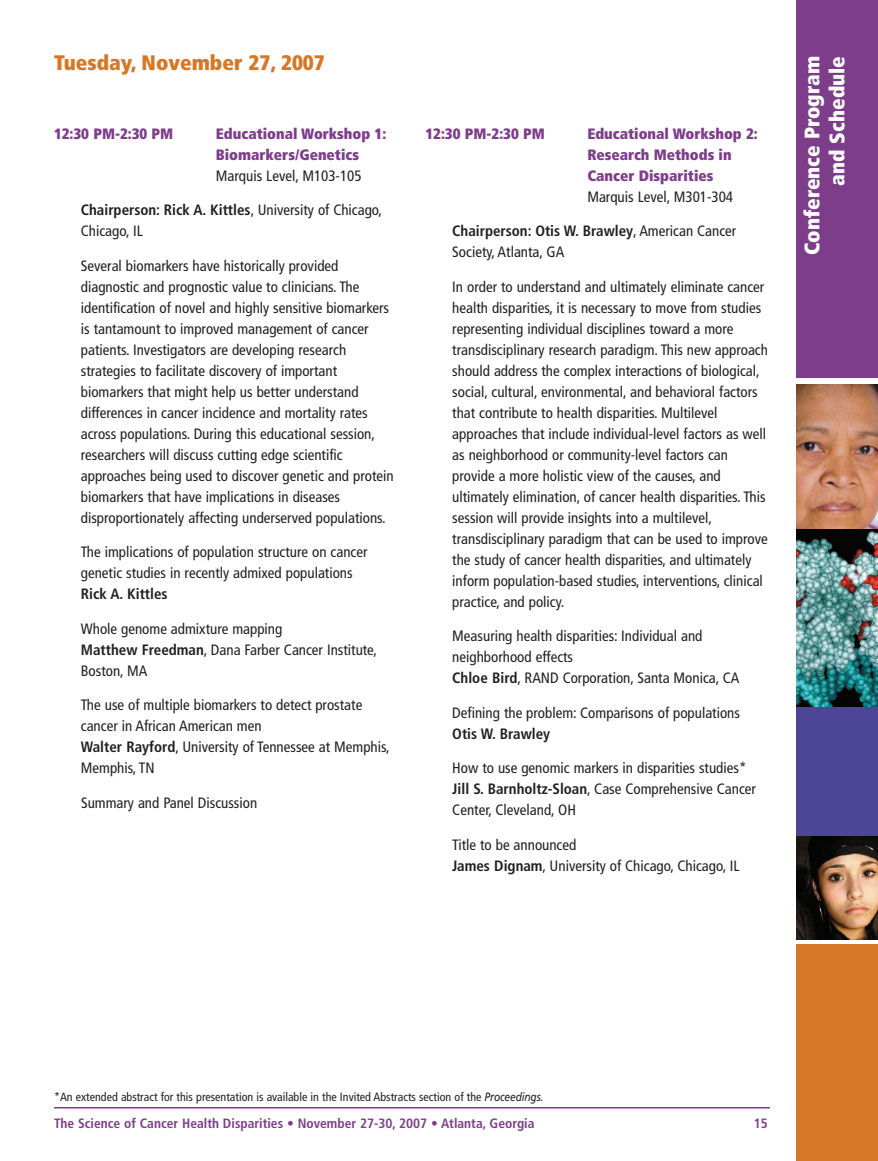
<style>
.page{position:relative;width:878px;height:1161px;background:#fff}
.page>*{position:absolute;margin:0;border:0;box-sizing:border-box;transform-origin:0 0}
.t1{font:900 condensed 21px/25.2px "Frutiger";color:#fff;text-align:right}
.t2{font:900 condensed 21px "Frutiger";color:#d77725}
.t3{font:condensed 15px/21px "Frutiger";color:#231f20}
.t4{font:900 condensed 15px/21px "Frutiger";color:#7e3d8b}
.t5{font:700 condensed 15px "Frutiger";color:#231f20}
.t6{font:700 condensed 13.5px "Frutiger";color:#7e3d8b}
.t7{font:condensed 12px "Frutiger";color:#231f20}
.s1{font-weight:700}
.s2{font-style:italic;font-stretch:normal}
</style>
<div class="page">
<hr style="left:54px;top:1107px;width:716px;height:1px;background:#7e3d8b">
<div style="left:796px;top:0;width:82px;height:378px;background:#7e3d8b"></div>
<div style="left:796px;top:385px;width:82px;height:553px;background:#4d4597"></div>
<div style="left:796px;top:945px;width:82px;height:216px;background:#d77725"></div>
<img style="left:796px;top:385px;width:81px;height:144px">
<img style="left:796px;top:529px;width:82px;height:177px">
<img style="left:796px;top:837px;width:81px;height:102px">
<h1 class="t2" style="left:54px;top:54px;width:272px">Tuesday, November 27, 2007</h1>
<p class="t4" style="left:54px;top:124px;width:121px">12:30 PM-2:30 PM</p>
<p class="t4" style="left:216px;top:124px;width:172px">Educational Workshop 1:<br>Biomarkers/Genetics</p>
<p class="t3" style="left:216px;top:166px;width:147px">Marquis Level, M103-105</p>
<p class="t3" style="left:81px;top:201px;width:303px"><span class="s1">Chairperson: Rick A. Kittles</span>, University of Chicago,<br>Chicago, IL</p>
<p class="t3" style="left:81px;top:256px;width:314px">Several biomarkers have historically provided diagnostic and prognostic value to clinicians. The identification of novel and highly sensitive biomarkers is tantamount to improved management of cancer patients. Investigators are developing research strategies to facilitate discovery of important biomarkers that might help us better understand differences in cancer incidence and mortality rates across populations. During this educational session, researchers will discuss cutting edge scientific approaches being used to discover genetic and protein biomarkers that have implications in diseases disproportionately affecting underserved populations.</p>
<p class="t3" style="left:81px;top:543px;width:288px">The implications of population structure on cancer genetic studies in recently admixed populations</p>
<p class="t5" style="left:81px;top:588px;width:88px">Rick A. Kittles</p>
<p class="t3" style="left:81px;top:619px;width:298px">Whole genome admixture mapping<br><span class="s1">Matthew Freedman</span>, Dana Farber Cancer Institute,<br>Boston, MA</p>
<p class="t3" style="left:81px;top:696px;width:310px">The use of multiple biomarkers to detect prostate cancer in African American men<br><span class="s1">Walter Rayford</span>, University of Tennessee at Memphis, Memphis, TN</p>
<p class="t3" style="left:81px;top:793px;width:178px">Summary and Panel Discussion</p>
<p class="t4" style="left:425px;top:124px;width:121px">12:30 PM-2:30 PM</p>
<p class="t4" style="left:587px;top:124px;width:172px">Educational Workshop 2:<br>Research Methods in<br>Cancer Disparities</p>
<p class="t3" style="left:587px;top:187px;width:147px">Marquis Level, M301-304</p>
<p class="t3" style="left:452px;top:222px;width:285px"><span class="s1">Chairperson: Otis W. Brawley</span>, American Cancer<br>Society, Atlanta, GA</p>
<p class="t3" style="left:452px;top:277px;width:317px">In order to understand and ultimately eliminate cancer health disparities, it is necessary to move from studies representing individual disciplines toward a more transdisciplinary research paradigm. This new approach should address the complex interactions of biological, social, cultural, environmental, and behavioral factors that contribute to health disparities. Multilevel approaches that include individual-level factors as well as neighborhood or community-level factors can provide a more holistic view of the causes, and ultimately elimination, of cancer health disparities. This session will provide insights into a multilevel, transdisciplinary paradigm that can be used to improve the study of cancer health disparities, and ultimately inform population-based studies, interventions, clinical practice, and policy.</p>
<p class="t3" style="left:452px;top:627px;width:289px">Measuring health disparities: Individual and neighborhood effects<br><span class="s1">Chloe Bird</span>, RAND Corporation, Santa Monica, CA</p>
<p class="t3" style="left:452px;top:703px;width:289px">Defining the problem: Comparisons of populations</p>
<p class="t5" style="left:452px;top:728px;width:99px">Otis W. Brawley</p>
<p class="t3" style="left:452px;top:759px;width:305px">How to use genomic markers in disparities studies*<br><span class="s1">Jill S. Barnholtz-Sloan</span>, Case Comprehensive Cancer<br>Center, Cleveland, OH</p>
<p class="t3" style="left:452px;top:835px;width:289px">Title to be announced<br><span class="s1">James Dignam</span>, University of Chicago, Chicago, IL</p>
<h1 class="t1" style="left:801px;top:255px;width:201px;rotate:-90deg">Conference Program and Schedule</h1>
<p class="t7" style="left:54px;top:1092px;width:491px">*An extended abstract for this presentation is available in the Invited Abstracts section of the <span class="s2">Proceedings.</span></p>
<p class="t6" style="left:54px;top:1118px;width:482px">The Science of Cancer Health Disparities • November 27-30, 2007 • Atlanta, Georgia</p>
<p class="t6" style="left:753px;top:1118px;width:16px">15</p>
</div>
